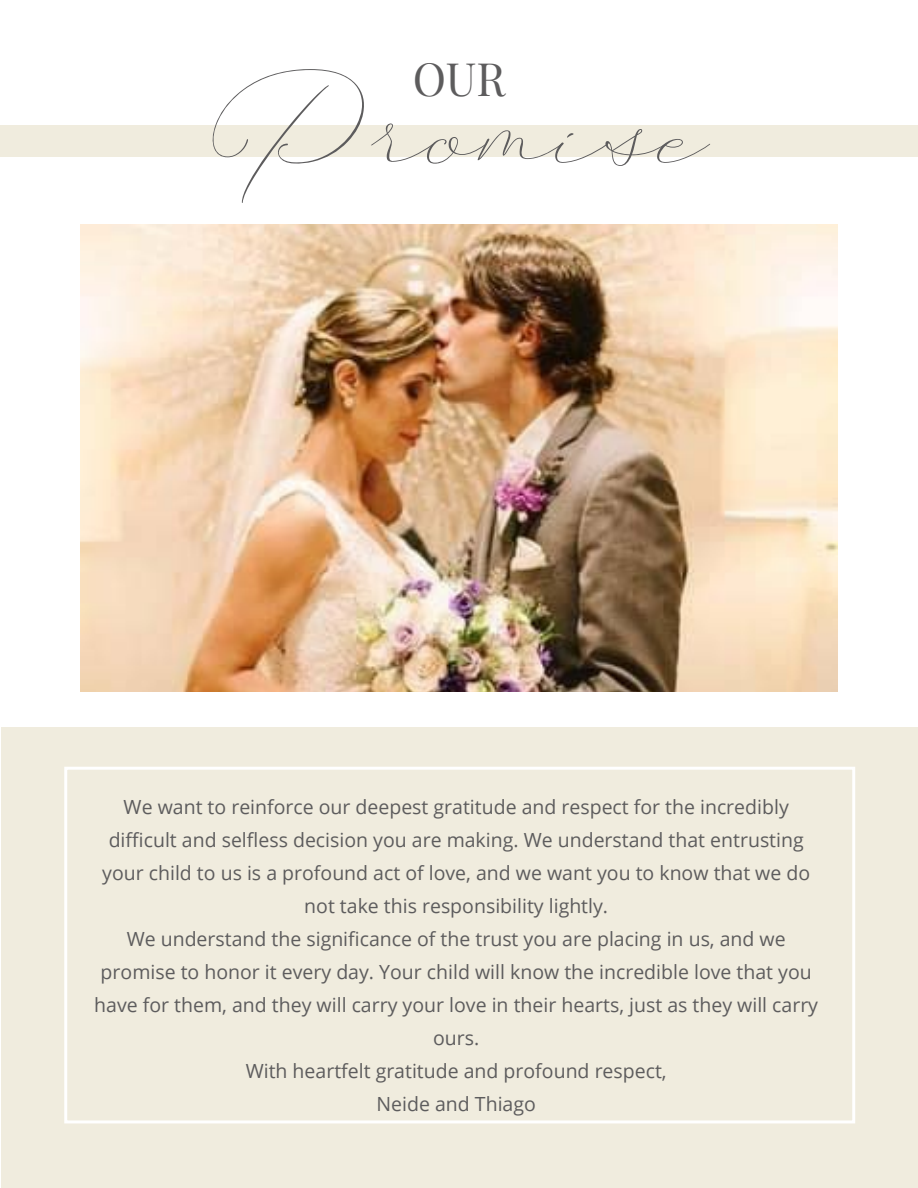
<style>
.page{position:relative;width:918px;height:1188px;background:#fff}
.page>*{position:absolute;margin:0;border:0;box-sizing:border-box;transform-origin:0 0}
.t1{font:180px "Botterill Signature";color:#5d5c5d}
.t2{font:45px "Playfair Display";color:#5d5c5d}
.t3{font:19.5px/33px "Open Sans";color:#5d5c5d;text-align:center}
</style>
<div class="page">
<div style="left:0;top:126px;width:918px;height:31px;background:#f0ecde"></div>
<div style="left:1px;top:727px;width:917px;height:461px;background:#f0ecde"></div>
<img style="left:80px;top:224px;width:758px;height:468px">
<div style="left:64px;top:767px;width:791px;height:356px;border:3px solid #fff"></div>
<h2 class="t2" style="left:413px;top:44px;width:94px">OUR</h2>
<h1 class="t1" style="left:210px;top:43px;width:500px">Promise</h1>
<p class="t3" style="left:94px;top:790px;width:725px">We want to reinforce our deepest gratitude and respect for the incredibly difficult and selfless decision you are making. We understand that entrusting your child to us is a profound act of love, and we want you to know that we do not take this responsibility lightly.<br>We understand the significance of the trust you are placing in us, and we promise to honor it every day. Your child will know the incredible love that you have for them, and they will carry your love in their hearts, just as they will carry ours.<br>With heartfelt gratitude and profound respect,<br>Neide and Thiago</p>
</div>
